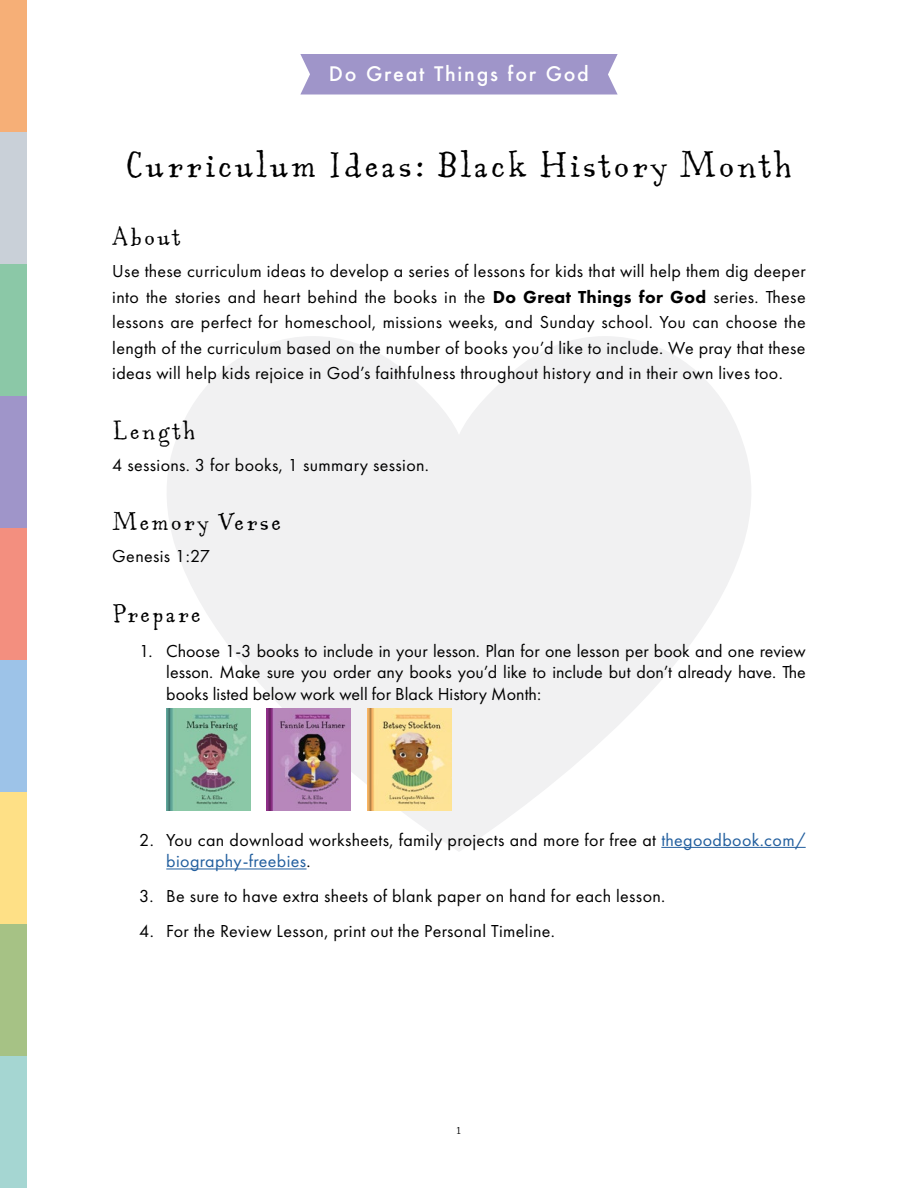
<style>
.page{position:relative;width:918px;height:1188px;background:#fff}
.page>*{position:absolute;margin:0;border:0;box-sizing:border-box;transform-origin:0 0}
.t1{font:39px "Aunt Mildred MVB Rg OSF";letter-spacing:.05em;color:#000}
.t2{font:27px "Aunt Mildred MVB Rg LF";letter-spacing:.06em;color:#000}
.t3{font:500 19.5px "Futura";letter-spacing:.09em;color:#fff}
.t4{font:18px/25.5px "Futura PT";letter-spacing:.02em;color:#000;text-align:justify}
.t5{font:12.3px "Aunt Mildred MVB Rg LF";color:#000}
.s1{font-weight:800}
.s2{color:#215e9e}
</style>
<div class="page">
<div style="left:300px;top:54px;width:318px;height:40px;background:#9f95c9"></div>
<svg style="left:167px;top:336px;width:586px;height:515px;fill:#f1f1f2"></svg>
<hr style="left:661px;top:847px;width:145px;height:1px;background:#215e9e">
<hr style="left:166px;top:869px;width:141px;height:1px;background:#215e9e">
<img style="left:170px;top:708px;width:80px;height:103px">
<svg style="left:166px;top:708px;width:4px;height:103px"></svg>
<img style="left:271px;top:708px;width:80px;height:103px">
<svg style="left:267px;top:708px;width:4px;height:103px"></svg>
<img style="left:372px;top:708px;width:80px;height:103px">
<svg style="left:368px;top:708px;width:4px;height:103px"></svg>
<div style="left:0;top:792px;width:27px;height:132px;background:#fee086"></div>
<div style="left:0;top:528px;width:27px;height:132px;background:#f38f7f"></div>
<div style="left:0;top:924px;width:27px;height:132px;background:#a6c285"></div>
<div style="left:0;top:660px;width:27px;height:132px;background:#9dc3e8"></div>
<div style="left:0;top:396px;width:27px;height:132px;background:#9f95c9"></div>
<div style="left:0;top:264px;width:27px;height:132px;background:#8bc8a7"></div>
<div style="left:0;top:132px;width:27px;height:132px;background:#c9d0d8"></div>
<div style="left:0;top:0;width:27px;height:132px;background:#f6af77"></div>
<div style="left:0;top:1056px;width:27px;height:132px;background:#a5d6d2"></div>
<p class="t3" style="left:329px;top:60px;width:262px">Do Great Things for God</p>
<h1 class="t1" style="left:125px;top:141px;width:669px">Curriculum Ideas: Black History Month</h1>
<h2 class="t2" style="left:112px;top:220px;width:70px">About</h2>
<p class="t4" style="left:112px;top:259px;width:695px">Use these curriculum ideas to develop a series of lessons for kids that will help them dig deeper into the stories and heart behind the books in the <span class="s1">Do Great Things for God</span> series. These lessons are perfect for homeschool, missions weeks, and Sunday school. You can choose the length of the curriculum based on the number of books you’d like to include. We pray that these ideas will help kids rejoice in God’s faithfulness throughout history and in their own lives too.</p>
<h2 class="t2" style="left:112px;top:414px;width:85px">Length</h2>
<p class="t4" style="left:112px;top:452px;width:318px">4 sessions. 3 for books, 1 summary session.</p>
<h2 class="t2" style="left:112px;top:505px;width:170px">Memory Verse</h2>
<p class="t4" style="left:112px;top:544px;width:99px">Genesis 1:27</p>
<h2 class="t2" style="left:112px;top:597px;width:90px">Prepare</h2>
<p class="t4" style="left:166px;top:640px;width:641px;line-height:21.6px;text-indent:-27px">1. Choose 1-3 books to include in your lesson. Plan for one lesson per book and one review lesson. Make sure you order any books you’d like to include but don’t already have. The books listed below work well for Black History Month:</p>
<p class="t4" style="left:166px;top:829px;width:641px;line-height:21.6px;text-indent:-27px">2. You can download worksheets, family projects and more for free at <span class="s2">thegoodbook.com/ biography-freebies</span>.</p>
<p class="t4" style="left:139px;top:883px;width:528px">3. Be sure to have extra sheets of blank paper on hand for each lesson.</p>
<p class="t4" style="left:139px;top:919px;width:417px">4. For the Review Lesson, print out the Personal Timeline.</p>
<p class="t5" style="left:456px;top:1123px;width:8px">1</p>
</div>
